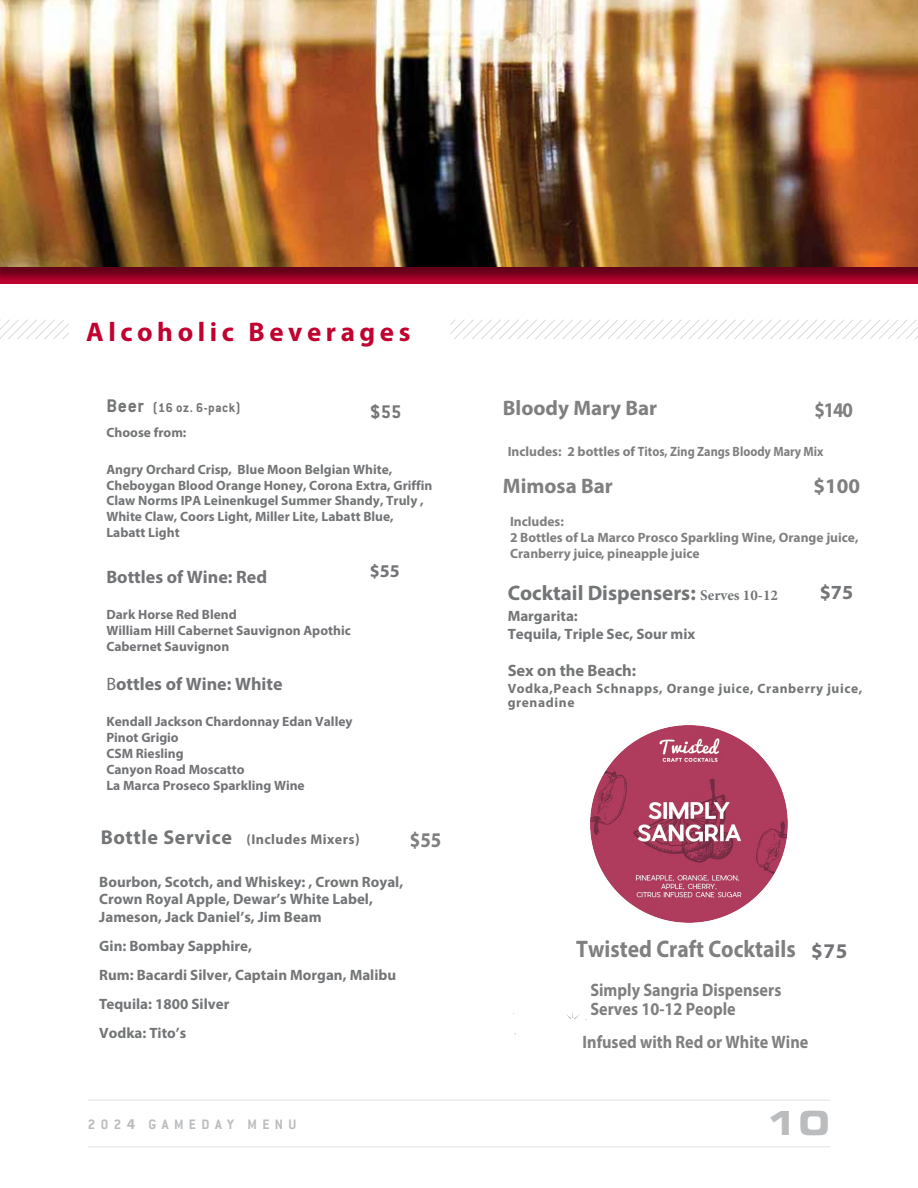
<style>
.page{position:relative;width:918px;height:1188px;background:#fff}
.page>*{position:absolute;margin:0;border:0;box-sizing:border-box;transform-origin:0 0}
.t1{font:700 expanded 33px "Square 721 BT";color:#babcbe}
.t2{font:700 27px "Myriad Pro";letter-spacing:.17em;color:#c10230}
.t3{font:700 24px "Myriad Pro";color:#808080;scale:.9 1}
.t4{font:700 21px "Myriad Pro";color:#737577}
.t5{font:700 21px "Myriad Pro";color:#808080}
.t6{font:700 21px "Myriad Pro";color:#808080;scale:.9 1}
.t7{font:700 21px "Myriad Pro";color:#737477}
.t8{font:700 20.1px "Conduit ITC";color:#737577}
.t9{font:700 20.1px "Myriad Pro";color:#737577}
.t10{font:700 18px/18.6px "Myriad Pro";color:#808080;scale:.9 1}
.t11{font:700 18px "Myriad Pro";color:#737477}
.t12{font:700 16.5px "Myriad Pro";color:#737577}
.t13{font:700 15px/29px "Myriad Pro";color:#737577}
.t14{font:700 15px "Conduit ITC";letter-spacing:.36em;color:#babcbe}
.t15{font:700 14.1px "Myriad Pro";letter-spacing:.03em;color:#737577}
.t16{font:700 14.1px "Conduit ITC";letter-spacing:.03em;color:#737577}
.t17{font:700 13.5px/15.8px "Myriad Pro";color:#737577}
.t18{font:700 13.5px/16px "Myriad Pro";color:#737477}
.t19{font:700 13.5px/16.2px "Myriad Pro";color:#808080}
.t20{font:700 13.5px/13.5px "Myriad Pro";letter-spacing:.045em;color:#737577}
.s1{font-size:20.1px}
.s2{font-weight:400}
.s3{font-size:15px}
.s4{font-family:"Minion Pro";font-size:15px}
.s5{font-family:"Myriad Pro"}
</style>
<div class="page">
<hr style="left:88px;top:1100px;width:742px;height:1px;background:#ebebec">
<hr style="left:88px;top:1146px;width:742px;height:2px;background:#ebebec">
<div style="left:0;top:0;width:918px;height:284px;background:#000;opacity:.49"></div>
<img style="left:0;top:0;width:918px;height:266px">
<svg style="left:0;top:320px;width:69px;height:19px"></svg>
<svg style="left:450px;top:320px;width:468px;height:19px"></svg>
<svg style="left:566px;top:1012px;width:13px;height:8px"></svg>
<img style="left:590px;top:725px;width:198px;height:197px">
<h2 class="t2" style="left:86px;top:314px;width:326px">Alcoholic Beverages</h2>
<p class="t16" style="left:107px;top:399px;width:136px"><span class="s1">Beer</span> (16 oz. 6-pack)</p>
<p class="t17" style="left:107px;top:424px;width:81px">Choose from:</p>
<p class="t17" style="left:106px;top:461px;width:327px">Angry Orchard Crisp, Blue Moon Belgian White, Cheboygan Blood Orange Honey, Corona Extra, Griffin Claw Norms IPA Leinenkugel Summer Shandy, Truly , White Claw, Coors Light, Miller Lite, Labatt Blue, Labatt Light</p>
<h3 class="t8" style="left:370px;top:400px;width:33px">$55</h3>
<p class="t11" style="left:106px;top:565px;width:162px">Bottles of Wine: Red</p>
<p class="t18" style="left:106px;top:606px;width:246px">Dark Horse Red Blend<br>William Hill Cabernet Sauvignon Apothic<br>Cabernet Sauvignon</p>
<p class="t11" style="left:106px;top:672px;width:178px"><span class="s2">B</span>ottles of Wine: White</p>
<p class="t18" style="left:106px;top:713px;width:248px">Kendall Jackson Chardonnay Edan Valley<br>Pinot Grigio<br>CSM Riesling<br>Canyon Road Moscatto<br>La Marca Proseco Sparkling Wine</p>
<p class="t11" style="left:370px;top:559px;width:31px">$55</p>
<p class="t15" style="left:101px;top:830px;width:261px"><span class="s1">Bottle Service</span> (Includes Mixers<span class="s3">)</span></p>
<p class="t13" style="left:99px;top:872px;width:306px;line-height:17.7px">Bourbon, Scotch, and Whiskey: , Crown Royal,<br>Crown Royal Apple, Dewar’s White Label,<br>Jameson, Jack Daniel’s, Jim Beam</p>
<p class="t13" style="left:99px;top:931px;width:298px">Gin: Bombay Sapphire,<br>Rum: Bacardi Silver, Captain Morgan, Malibu<br>Tequila: 1800 Silver<br>Vodka: Tito’s</p>
<h3 class="t6" style="left:410px;top:826px;width:36px">$55</h3>
<h3 class="t5" style="left:503px;top:394px;width:156px">Bloody Mary Bar</h3>
<h3 class="t6" style="left:814px;top:397px;width:44px">$140</h3>
<p class="t19" style="left:508px;top:443px;width:317px">Includes: 2 bottles of Titos, Zing Zangs Bloody Mary Mix</p>
<h3 class="t5" style="left:814px;top:472px;width:48px">$100</h3>
<h3 class="t5" style="left:503px;top:472px;width:111px">Mimosa Bar</h3>
<p class="t19" style="left:510px;top:513px;width:350px">Includes:<br>2 Bottles of La Marco Prosco Sparkling Wine, Orange juice,<br>Cranberry juice , pineapple juice</p>
<h3 class="t4" style="left:508px;top:579px;width:272px">Cocktail Dispensers: <span class="s4">Serves 10-12</span></h3>
<h3 class="t9" style="left:820px;top:579px;width:35px">$75</h3>
<p class="t13" style="left:508px;top:606px;width:189px;line-height:18px">Margarita:<br>Tequila, Triple Sec, Sour mix</p>
<p class="t12" style="left:508px;top:660px;width:130px">Sex on the Beach:</p>
<p class="t20" style="left:508px;top:682px;width:356px">Vodka,Peach Schnapps, Orange juice, Cranberry juice, grenadine</p>
<h3 class="t3" style="left:576px;top:933px;width:245px">Twisted Craft Cocktails</h3>
<h3 class="t7" style="left:811px;top:938px;width:38px">$75</h3>
<p class="t10" style="left:590px;top:980px;width:214px">Simply Sangria Dispensers<br>Serves 10-12 People</p>
<p class="t10" style="left:583px;top:1032px;width:252px">Infused with Red or White Wine</p>
<p class="t14" style="left:88px;top:1115px;width:210px">202<span class="s5">4</span> GAMEDAY MENU</p>
<h1 class="t1" style="left:766px;top:1103px;width:66px">10</h1>
</div>
